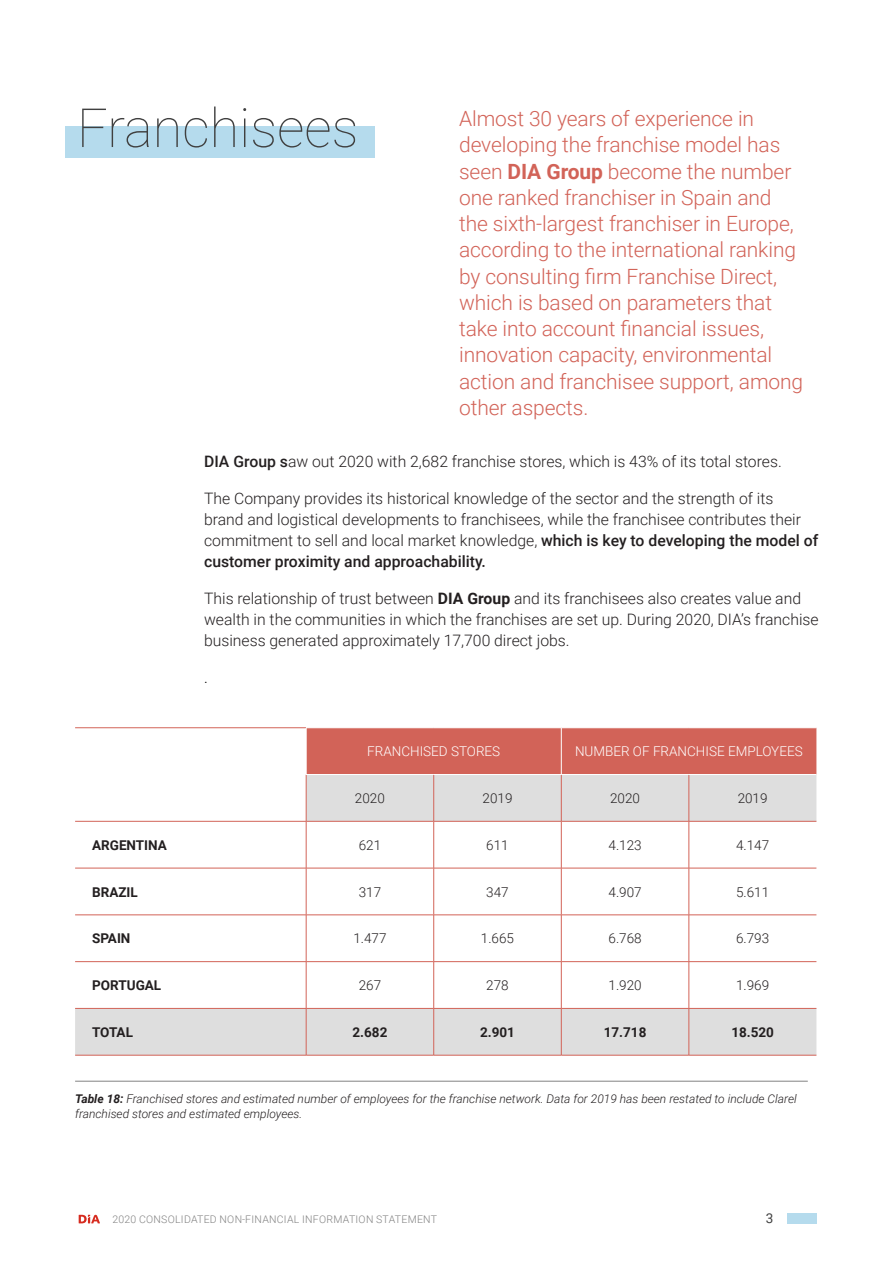
<style>
.page{position:relative;width:893px;height:1263px;background:#fff}
.page>*{position:absolute;margin:0;border:0;box-sizing:border-box;transform-origin:0 0}
._03_DESTACADO{font:100 54px "Roboto";color:#404040}
._02_INTRO_TEXT{font:300 21px/26.2px "Roboto";letter-spacing:-.005em;color:#d26358}
._01_TEXT_GEN{font:300 15.75px/21px "Roboto";color:#231f20}
._01_TEXT_GEN-2{font:300 15.75px "Roboto";color:#000}
.t1{font:300 13.5px "Roboto";color:#231f20}
.t2{font:700 13.5px "Roboto";color:#231f20}
.t3{font:300 13.5px "Roboto";color:#fff}
.t4{font:13.5px "Roboto";color:#404040}
._04_PIE{font:italic 300 12px/15.8px "Roboto";color:#231f20}
.t5{font:300 10.5px "Roboto";letter-spacing:.025em;color:#828282}
.s1{font-weight:700}
.s2{font-weight:500}
</style>
<div class="page">
<svg style="left:79px;top:1215px;width:21px;height:8px"></svg>
<div style="left:787px;top:1213px;width:29px;height:10px;background:#b5dbed"></div>
<div style="left:65px;top:126px;width:309px;height:31px;background:#b5dbed"></div>
<hr style="left:75px;top:1081px;width:733px;height:1px;background:#828282">
<div style="left:307px;top:728px;width:509px;height:46px;background:#d26358"></div>
<svg style="left:75px;top:774px;width:741px;height:281px"></svg>
<hr style="left:75px;top:727px;width:231px;height:1px;background:#d26358">
<hr style="left:75px;top:821px;width:231px;height:1px;background:#d26358">
<hr style="left:306px;top:821px;width:1px;height:47px;background:#d26358">
<hr style="left:433px;top:821px;width:1px;height:47px;background:#d26358">
<hr style="left:561px;top:821px;width:1px;height:47px;background:#d26358">
<hr style="left:689px;top:821px;width:1px;height:47px;background:#d26358">
<hr style="left:75px;top:868px;width:231px;height:1px;background:#d26358">
<hr style="left:306px;top:868px;width:128px;height:1px;background:#d26358">
<hr style="left:306px;top:868px;width:1px;height:47px;background:#d26358">
<hr style="left:434px;top:868px;width:127px;height:1px;background:#d26358">
<hr style="left:433px;top:868px;width:1px;height:47px;background:#d26358">
<hr style="left:561px;top:868px;width:128px;height:1px;background:#d26358">
<hr style="left:561px;top:868px;width:1px;height:47px;background:#d26358">
<hr style="left:689px;top:868px;width:127px;height:1px;background:#d26358">
<hr style="left:689px;top:868px;width:1px;height:47px;background:#d26358">
<hr style="left:75px;top:914px;width:231px;height:1px;background:#d26358">
<hr style="left:306px;top:914px;width:128px;height:1px;background:#d26358">
<hr style="left:306px;top:915px;width:1px;height:46px;background:#d26358">
<hr style="left:434px;top:914px;width:127px;height:1px;background:#d26358">
<hr style="left:433px;top:915px;width:1px;height:46px;background:#d26358">
<hr style="left:561px;top:914px;width:128px;height:1px;background:#d26358">
<hr style="left:561px;top:915px;width:1px;height:46px;background:#d26358">
<hr style="left:689px;top:914px;width:127px;height:1px;background:#d26358">
<hr style="left:689px;top:915px;width:1px;height:46px;background:#d26358">
<hr style="left:75px;top:961px;width:231px;height:1px;background:#d26358">
<hr style="left:306px;top:961px;width:128px;height:1px;background:#d26358">
<hr style="left:306px;top:962px;width:1px;height:46px;background:#d26358">
<hr style="left:434px;top:961px;width:127px;height:1px;background:#d26358">
<hr style="left:433px;top:962px;width:1px;height:46px;background:#d26358">
<hr style="left:561px;top:961px;width:128px;height:1px;background:#d26358">
<hr style="left:561px;top:962px;width:1px;height:46px;background:#d26358">
<hr style="left:689px;top:961px;width:127px;height:1px;background:#d26358">
<hr style="left:689px;top:962px;width:1px;height:46px;background:#d26358">
<hr style="left:75px;top:1008px;width:231px;height:1px;background:#d26358">
<hr style="left:306px;top:1008px;width:128px;height:1px;background:#d26358">
<hr style="left:306px;top:1008px;width:1px;height:47px;background:#d26358">
<hr style="left:434px;top:1008px;width:127px;height:1px;background:#d26358">
<hr style="left:433px;top:1008px;width:1px;height:47px;background:#d26358">
<hr style="left:561px;top:1008px;width:128px;height:1px;background:#d26358">
<hr style="left:561px;top:1008px;width:1px;height:47px;background:#d26358">
<hr style="left:689px;top:1008px;width:127px;height:1px;background:#d26358">
<hr style="left:689px;top:1008px;width:1px;height:47px;background:#d26358">
<hr style="left:75px;top:1055px;width:231px;height:1px;background:#d26358">
<hr style="left:306px;top:1055px;width:128px;height:1px;background:#d26358">
<hr style="left:434px;top:1055px;width:127px;height:1px;background:#d26358">
<hr style="left:561px;top:1055px;width:128px;height:1px;background:#d26358">
<hr style="left:689px;top:1055px;width:127px;height:1px;background:#d26358">
<hr style="left:306px;top:775px;width:1px;height:46px;background:#d26358">
<hr style="left:433px;top:775px;width:1px;height:46px;background:#d26358">
<hr style="left:561px;top:775px;width:1px;height:46px;background:#d26358">
<hr style="left:689px;top:775px;width:1px;height:46px;background:#d26358">
<hr style="left:306px;top:821px;width:128px;height:1px;background:#d26358">
<hr style="left:434px;top:821px;width:127px;height:1px;background:#d26358">
<hr style="left:561px;top:821px;width:128px;height:1px;background:#d26358">
<hr style="left:689px;top:821px;width:127px;height:1px;background:#d26358">
<hr style="left:561px;top:728px;width:1px;height:46px;background:#fff">
<hr style="left:306px;top:774px;width:128px;height:1px;background:#fff">
<hr style="left:434px;top:774px;width:127px;height:1px;background:#fff">
<hr style="left:561px;top:774px;width:128px;height:1px;background:#fff">
<hr style="left:689px;top:774px;width:127px;height:1px;background:#fff">
<p class="_03_DESTACADO" style="left:77px;top:90px;width:283px">Franchisees</p>
<p class="_02_INTRO_TEXT" style="left:459px;top:105px;width:346px">Almost 30 years of experience in developing the franchise model has seen <span class="s1">DIA Group</span> become the number one ranked franchiser in Spain and the sixth-largest franchiser in Europe, according to the international ranking by consulting firm Franchise Direct, which is based on parameters that take into account financial issues, innovation capacity, environmental action and franchisee support, among other aspects.</p>
<p class="_01_TEXT_GEN" style="left:204px;top:451px;width:579px"><span class="s2">DIA Group s</span>aw out 2020 with 2,682 franchise stores, which is 43% of its total stores.</p>
<p class="_01_TEXT_GEN" style="left:204px;top:487px;width:616px">The Company provides its historical knowledge of the sector and the strength of its<br>brand and logistical developments to franchisees, while the franchisee contributes their commitment to sell and local market knowledge, <span class="s2">which is key to developing the model of customer proximity and approachability.</span></p>
<p class="_01_TEXT_GEN" style="left:204px;top:587px;width:616px">This relationship of trust between <span class="s1">DIA Group</span> and its franchisees also creates value and wealth in the communities in which the franchises are set up. During 2020, DIA’s franchise business generated approximately 17,700 direct jobs.</p>
<p class="_01_TEXT_GEN-2" style="left:204px;top:666px;width:5px">.</p>
<p class="t3" style="left:367px;top:742px;width:135px">FRANCHISED STORES</p>
<p class="t3" style="left:575px;top:742px;width:229px">NUMBER OF FRANCHISE EMPLOYEES</p>
<p class="t1" style="left:355px;top:789px;width:31px">2020</p>
<p class="t1" style="left:483px;top:789px;width:31px">2019</p>
<p class="t1" style="left:610px;top:789px;width:31px">2020</p>
<p class="t1" style="left:738px;top:789px;width:31px">2019</p>
<p class="t2" style="left:92px;top:835px;width:76px">ARGENTINA</p>
<p class="t1" style="left:359px;top:835px;width:24px">621</p>
<p class="t1" style="left:486px;top:835px;width:24px">611</p>
<p class="t1" style="left:608px;top:835px;width:35px">4.123</p>
<p class="t1" style="left:736px;top:835px;width:35px">4.147</p>
<p class="t2" style="left:92px;top:882px;width:47px">BRAZIL</p>
<p class="t1" style="left:359px;top:882px;width:24px">317</p>
<p class="t1" style="left:486px;top:882px;width:24px">347</p>
<p class="t1" style="left:608px;top:882px;width:35px">4.907</p>
<p class="t1" style="left:736px;top:882px;width:35px">5.611</p>
<p class="t2" style="left:92px;top:929px;width:40px">SPAIN</p>
<p class="t1" style="left:353px;top:929px;width:35px">1.477</p>
<p class="t1" style="left:481px;top:929px;width:35px">1.665</p>
<p class="t1" style="left:608px;top:929px;width:35px">6.768</p>
<p class="t1" style="left:736px;top:929px;width:35px">6.793</p>
<p class="t2" style="left:92px;top:976px;width:71px">PORTUGAL</p>
<p class="t1" style="left:359px;top:976px;width:24px">267</p>
<p class="t1" style="left:486px;top:976px;width:24px">278</p>
<p class="t1" style="left:608px;top:976px;width:35px">1.920</p>
<p class="t1" style="left:736px;top:976px;width:35px">1.969</p>
<p class="t2" style="left:92px;top:1022px;width:42px">TOTAL</p>
<p class="t2" style="left:352px;top:1022px;width:36px">2.682</p>
<p class="t2" style="left:480px;top:1022px;width:36px">2.901</p>
<p class="t2" style="left:604px;top:1022px;width:44px">17.718</p>
<p class="t2" style="left:731px;top:1022px;width:44px">18.520</p>
<p class="_04_PIE" style="left:75px;top:1090px;width:723px"><span class="s1">Table 18:</span> Franchised stores and estimated number of employees for the franchise network. Data for 2019 has been restated to include Clarel franchised stores and estimated employees.</p>
<p class="t5" style="left:112px;top:1212px;width:326px">2020 CONSOLIDATED NON-FINANCIAL INFORMATION STATEMENT</p>
<p class="t4" style="left:766px;top:1209px;width:9px">3</p>
</div>
